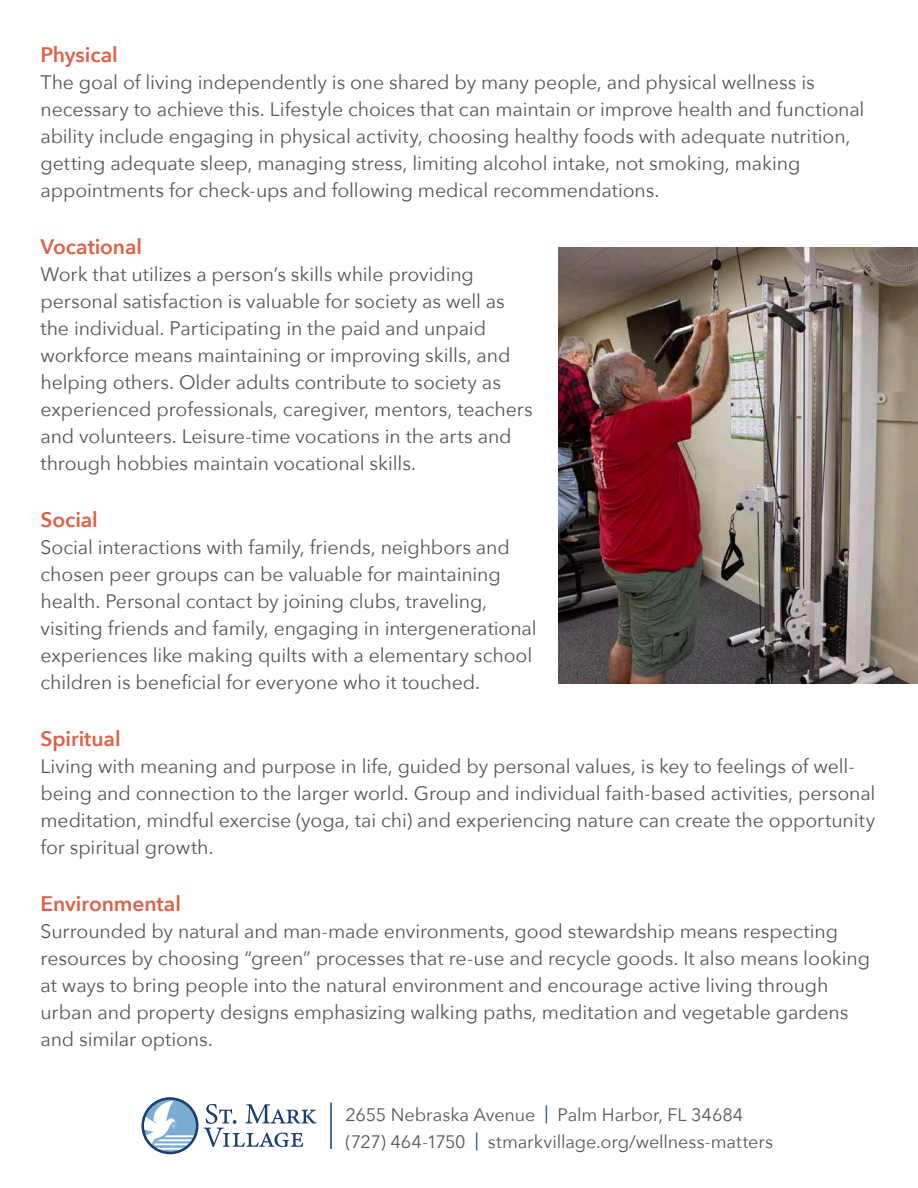
<style>
.page{position:relative;width:918px;height:1188px;background:#fff}
.page>*{position:absolute;margin:0;border:0;box-sizing:border-box;transform-origin:0 0}
.t1{font:600 21px "Avenir Next";letter-spacing:-.005em;color:#d96248}
.t2{font:19.5px/27px "Avenir Next";letter-spacing:-.005em;color:#55565a}
.t3{font:18px/27px "Avenir Next";letter-spacing:-.005em;color:#55565a}
.s1{color:#0d406b}
</style>
<div class="page">
<svg style="left:144px;top:1097px;width:54px;height:57px"></svg>
<svg style="left:204px;top:1104px;width:112px;height:43px"></svg>
<div style="left:141px;top:1097px;width:57px;height:57px;border:3px solid #1b3e70;border-radius:50%"></div>
<hr style="left:330px;top:1103px;width:2px;height:46px;background:#0d406b">
<img style="left:558px;top:247px;width:360px;height:437px">
<p class="t1" style="left:40px;top:46px;width:79px">Physical</p>
<p class="t2" style="left:40px;top:70px;width:826px">The goal of living independently is one shared by many people, and physical wellness is necessary to achieve this. Lifestyle choices that can maintain or improve health and functional ability include engaging in physical activity, choosing healthy foods with adequate nutrition, getting adequate sleep, managing stress, limiting alcohol intake, not smoking, making appointments for check-ups and following medical recommendations.</p>
<p class="t1" style="left:40px;top:238px;width:103px">Vocational</p>
<p class="t2" style="left:40px;top:262px;width:494px">Work that utilizes a person’s skills while providing personal satisfaction is valuable for society as well as the individual. Participating in the paid and unpaid workforce means maintaining or improving skills, and helping others. Older adults contribute to society as experienced professionals, caregiver, mentors, teachers and volunteers. Leisure-time vocations in the arts and through hobbies maintain vocational skills.</p>
<p class="t1" style="left:40px;top:511px;width:59px">Social</p>
<p class="t2" style="left:40px;top:535px;width:498px">Social interactions with family, friends, neighbors and chosen peer groups can be valuable for maintaining health. Personal contact by joining clubs, traveling, visiting friends and family, engaging in intergenerational experiences like making quilts with a elementary school children is beneficial for everyone who it touched.</p>
<p class="t1" style="left:40px;top:730px;width:82px">Spiritual</p>
<p class="t2" style="left:40px;top:754px;width:837px">Living with meaning and purpose in life, guided by personal values, is key to feelings of well&shy;being and connection to the larger world. Group and individual faith-based activities, personal meditation, mindful exercise (yoga, tai chi) and experiencing nature can create the opportunity for spiritual growth.</p>
<p class="t1" style="left:40px;top:895px;width:142px">Environmental</p>
<p class="t2" style="left:40px;top:919px;width:831px">Surrounded by natural and man-made environments, good stewardship means respecting resources by choosing “green” processes that re-use and recycle goods. It also means looking at ways to bring people into the natural environment and encourage active living through urban and property designs emphasizing walking paths, meditation and vegetable gardens and similar options.</p>
<p class="t3" style="left:346px;top:1102px;width:429px">2655 Nebraska Avenue <span class="s1">|</span> Palm Harbor, FL 34684 (727) 464-1750 <span class="s1">|</span> stmarkvillage.org/wellness-matters</p>
</div>
